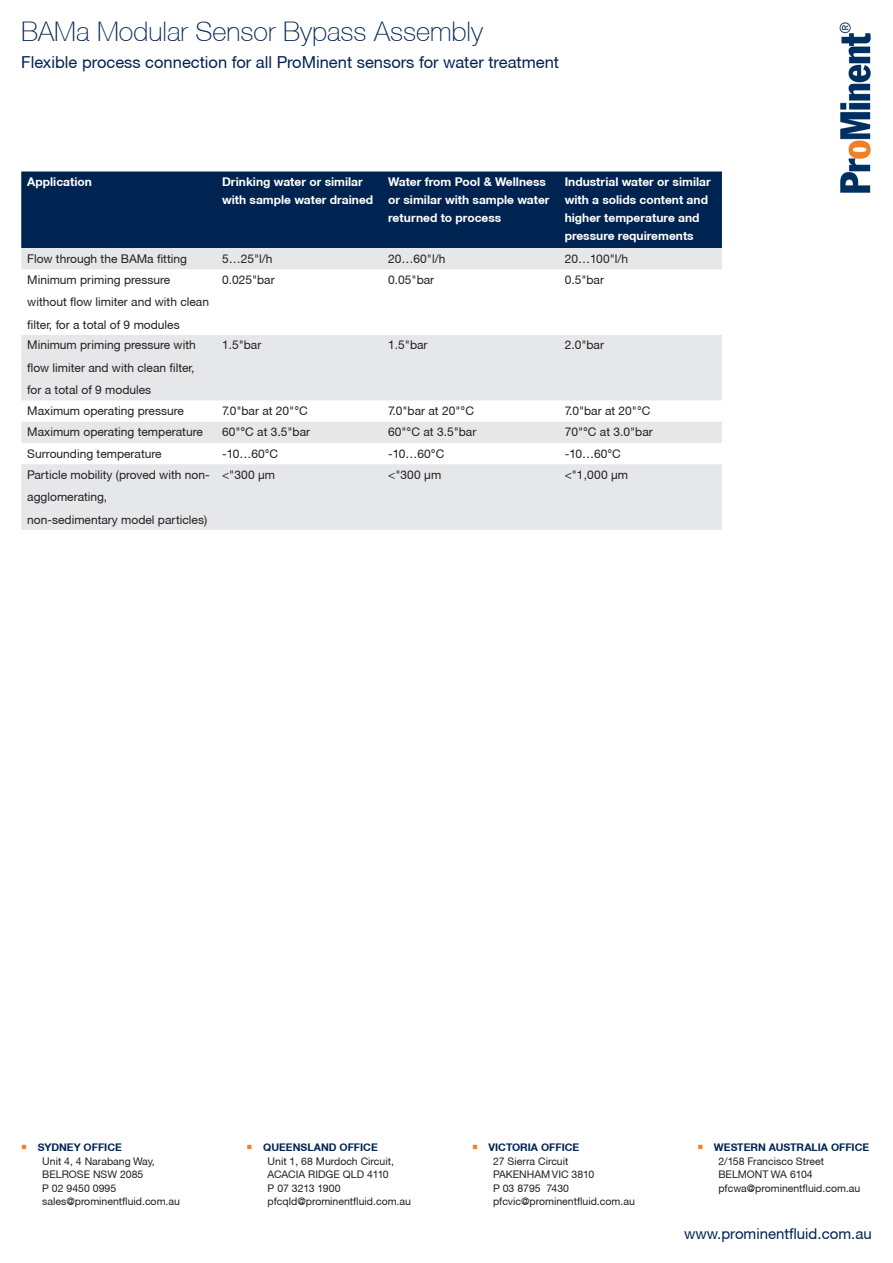
<style>
.page{position:relative;width:893px;height:1263px;background:#fff}
.page>*{position:absolute;margin:0;border:0;box-sizing:border-box;transform-origin:0 0}
.t1{font:100 27px "Helvetica Neue CE";color:#002451}
.t2{font:16.5px "Helvetica Neue CE";color:#002451}
.t3{font:15px "Helvetica Neue CE";color:#002451}
.t4{font:12px/22.5px "Helvetica Neue CE";color:#231f20}
.t5{font:700 12px/18px "Helvetica Neue CE";color:#fff}
.t6{font:10.5px/13.5px "Helvetica Neue CE";color:#231f20}
.t7{font:700 10.5px "Helvetica Neue CE";color:#002451}
.s1{color:#f58220}
</style>
<div class="page">
<img style="left:839px;top:22px;width:32px;height:171px">
<div style="left:21px;top:171px;width:701px;height:77px;background:#002451"></div>
<svg style="left:21px;top:248px;width:701px;height:282px;fill:#e6e7e9"></svg>
<p class="t1" style="left:21px;top:15px;width:463px">BAMa Modular Sensor Bypass Assembly</p>
<p class="t2" style="left:21px;top:52px;width:539px">Flexible process connection for all ProMinent sensors for water treatment</p>
<p class="t5" style="left:27px;top:173px;width:66px">Application</p>
<p class="t5" style="left:222px;top:173px;width:153px">Drinking water or similar with sample water drained</p>
<p class="t5" style="left:388px;top:173px;width:163px">Water from Pool &amp; Wellness or similar with sample water returned to process</p>
<p class="t5" style="left:565px;top:173px;width:148px">Industrial water or similar with a solids content and higher temperature and pressure requirements</p>
<p class="t4" style="left:27px;top:247px;width:161px">Flow through the BAMa fitting</p>
<p class="t4" style="left:222px;top:247px;width:52px">5…25"l/h</p>
<p class="t4" style="left:388px;top:247px;width:59px">20…60"l/h</p>
<p class="t4" style="left:565px;top:247px;width:65px">20…100"l/h</p>
<p class="t4" style="left:27px;top:268px;width:183px">Minimum priming pressure without flow limiter and with clean filter, for a total of 9 modules</p>
<p class="t4" style="left:222px;top:268px;width:54px">0.025"bar</p>
<p class="t4" style="left:388px;top:268px;width:48px">0.05"bar</p>
<p class="t4" style="left:565px;top:268px;width:41px">0.5"bar</p>
<p class="t4" style="left:27px;top:334px;width:170px;text-align:justify">Minimum priming pressure with flow limiter and with clean filter, for a total of 9 modules</p>
<p class="t4" style="left:222px;top:334px;width:41px">1.5"bar</p>
<p class="t4" style="left:388px;top:334px;width:41px">1.5"bar</p>
<p class="t4" style="left:565px;top:334px;width:41px">2.0"bar</p>
<p class="t4" style="left:27px;top:400px;width:158px">Maximum operating pressure</p>
<p class="t4" style="left:222px;top:400px;width:87px">7.0"bar at 20"°C</p>
<p class="t4" style="left:388px;top:400px;width:87px">7.0"bar at 20"°C</p>
<p class="t4" style="left:565px;top:400px;width:87px">7.0"bar at 20"°C</p>
<p class="t4" style="left:27px;top:421px;width:177px">Maximum operating temperature</p>
<p class="t4" style="left:222px;top:421px;width:90px">60"°C at 3.5"bar</p>
<p class="t4" style="left:388px;top:421px;width:90px">60"°C at 3.5"bar</p>
<p class="t4" style="left:565px;top:421px;width:90px">70"°C at 3.0"bar</p>
<p class="t4" style="left:27px;top:442px;width:136px">Surrounding temperature</p>
<p class="t4" style="left:222px;top:442px;width:58px">-10…60°C</p>
<p class="t4" style="left:388px;top:442px;width:58px">-10…60°C</p>
<p class="t4" style="left:565px;top:442px;width:58px">-10…60°C</p>
<p class="t4" style="left:27px;top:463px;width:184px">Particle mobility (proved with non&shy;agglomerating,<br>non-sedimentary model particles)</p>
<p class="t4" style="left:222px;top:463px;width:55px">&lt;"300 μm</p>
<p class="t4" style="left:388px;top:463px;width:55px">&lt;"300 μm</p>
<p class="t4" style="left:565px;top:463px;width:65px">&lt;"1,000 μm</p>
<p class="t7" style="left:21px;top:1141px;width:102px"><span class="s1">○</span> SYDNEY OFFICE</p>
<p class="t6" style="left:42px;top:1154px;width:114px">Unit 4, 4 Narabang Way,<br>BELROSE NSW 2085</p>
<p class="t6" style="left:42px;top:1181px;width:75px">P 02 9450 0995</p>
<p class="t6" style="left:42px;top:1195px;width:139px">sales@prominentfluid.com.au</p>
<p class="t7" style="left:247px;top:1141px;width:133px"><span class="s1">○</span> QUEENSLAND OFFICE</p>
<p class="t6" style="left:268px;top:1154px;width:128px">Unit 1, 68 Murdoch Circuit,<br>ACACIA RIDGE QLD 4110</p>
<p class="t6" style="left:268px;top:1181px;width:75px">P 07 3213 1900</p>
<p class="t6" style="left:268px;top:1195px;width:145px">pfcqld@prominentfluid.com.au</p>
<p class="t7" style="left:472px;top:1141px;width:109px"><span class="s1">○</span> VICTORIA OFFICE</p>
<p class="t6" style="left:493px;top:1154px;width:77px">27 Sierra Circuit</p>
<p class="t6" style="left:493px;top:1168px;width:103px">PAKENHAM VIC 3810</p>
<p class="t6" style="left:493px;top:1181px;width:78px">P 03 8795 7430</p>
<p class="t6" style="left:493px;top:1195px;width:143px">pfcvic@prominentfluid.com.au</p>
<p class="t7" style="left:697px;top:1141px;width:173px"><span class="s1">○</span> WESTERN AUSTRALIA OFFICE</p>
<p class="t6" style="left:718px;top:1154px;width:107px">2/158 Francisco Street</p>
<p class="t6" style="left:718px;top:1168px;width:96px">BELMONT WA 6104</p>
<p class="t6" style="left:718px;top:1181px;width:144px">pfcwa@prominentfluid.com.au</p>
<p class="t3" style="left:684px;top:1225px;width:189px">www.prominentfluid.com.au</p>
</div>
